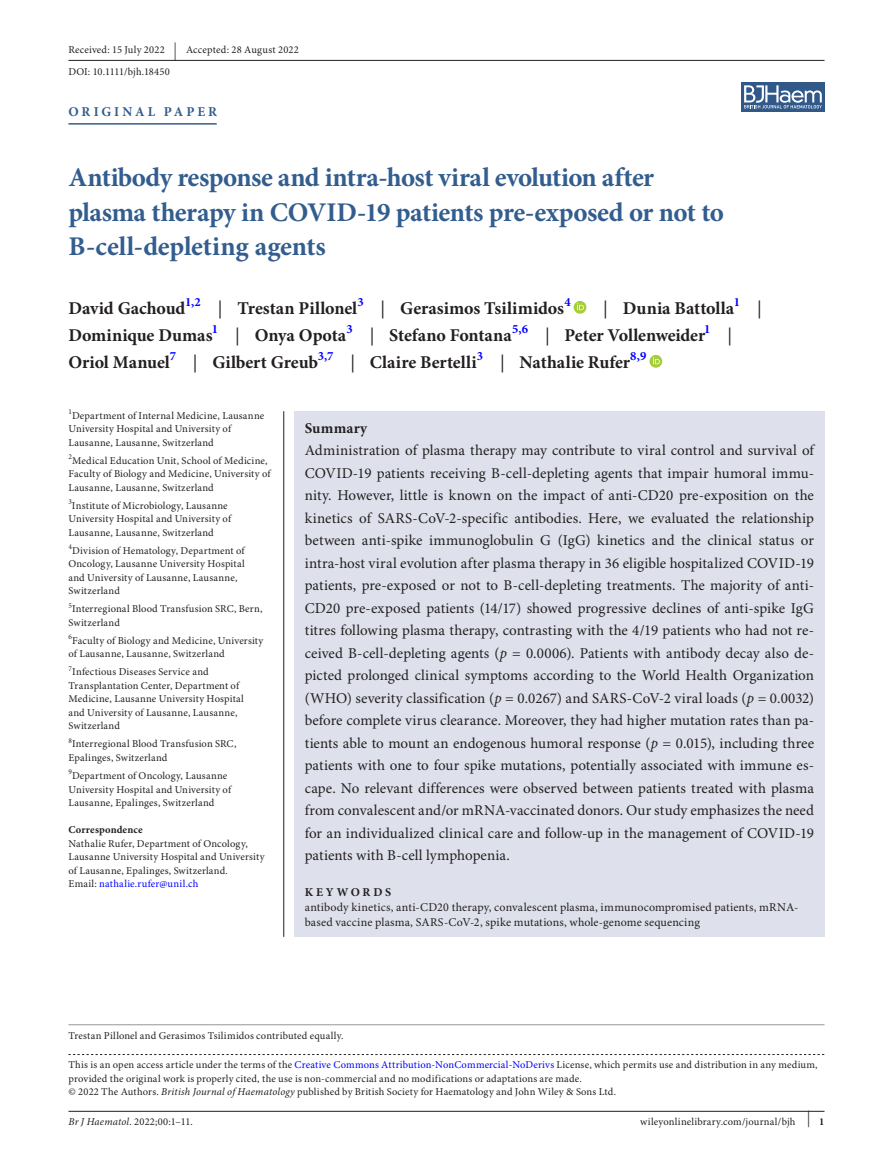
<style>
.page{position:relative;width:893px;height:1174px;background:#fff}
.page>*{position:absolute;margin:0;border:0;box-sizing:border-box;transform-origin:0 0}
.t1{font:700 27px/34.5px "Minion Pro";letter-spacing:-.015em;color:#325d8e}
.t2{font:700 18px "Minion Pro";letter-spacing:-.005em;color:#231f20}
.t3{font:18px "Minion Pro";color:#231f20}
.t4{font:15px/22.5px "Minion Pro";color:#231f20;text-align:justify}
.t5{font:700 15px "Minion Pro";letter-spacing:.015em;color:#231f20}
.t6{font:700 13.5px "Minion Pro";letter-spacing:.21em;color:#325d8e}
.t7{font:700 12.6px "Minion Pro";color:#00f}
.t8{font:12px/15px "Minion Pro";letter-spacing:.01em;color:#231f20}
.t9{font:700 12px "Minion Pro";letter-spacing:.225em;color:#231f20}
.t10{font:10.5px/13.5px "Minion Pro";letter-spacing:.015em;color:#231f20}
.t11{font:700 10.5px "Minion Pro";letter-spacing:.01em;color:#231f20}
.t12{font:7.35px "Minion Pro";color:#231f20}
.s1{font-size:18px}
.s2{font-weight:400}
.s3{color:#00f}
.s4{font-style:italic}
.s5{font-weight:700}
</style>
<div class="page">
<hr style="left:68px;top:1111px;width:756px;height:1px;background:#231f20">
<div style="left:741px;top:82px;width:83px;height:30px;background:#30598a"></div>
<svg style="left:744px;top:85px;width:78px;height:23px"></svg>
<hr style="left:68px;top:123px;width:149px;height:2px;background:#325d8e">
<svg style="left:574px;top:301px;width:12px;height:13px"></svg>
<svg style="left:577px;top:303px;width:7px;height:7px"></svg>
<svg style="left:649px;top:355px;width:13px;height:13px"></svg>
<svg style="left:653px;top:357px;width:7px;height:7px"></svg>
<hr style="left:68px;top:60px;width:756px;height:1px;background:#231f20">
<svg style="left:68px;top:1054px;width:756px;height:1px"></svg>
<hr style="left:68px;top:1024px;width:756px;height:1px;background:#939598">
<div style="left:294px;top:411px;width:530px;height:525px;background:#dee1eb"></div>
<hr style="left:283px;top:411px;width:1px;height:525px;background:#231f20">
<p class="t10" style="left:68px;top:39px;width:232px;line-height:21.9px">Received: 15 July 2022 <span class="s1">|</span> Accepted: 28 August 2022<br>DOI: 10.1111/bjh.18450</p>
<p class="t6" style="left:69px;top:103px;width:150px">ORIGINAL PAPER</p>
<h1 class="t1" style="left:68px;top:161px;width:657px">Antibody response and intra-host viral evolution after plasma therapy in COVID-19 patients pre-exposed or not to<br>B-cell-depleting agents</h1>
<h2 class="t2" style="left:68px;top:297px;width:118px">David Gachoud</h2>
<p class="t7" style="left:185px;top:294px;width:17px">1,2</p>
<h2 class="t2" style="left:218px;top:297px;width:141px"><span class="s2">|</span> Trestan Pillonel</h2>
<p class="t7" style="left:357px;top:294px;width:8px">3</p>
<h2 class="t2" style="left:381px;top:297px;width:185px"><span class="s2">|</span> Gerasimos Tsilimidos</h2>
<p class="t7" style="left:564px;top:294px;width:8px">4</p>
<h2 class="t2" style="left:603px;top:297px;width:132px"><span class="s2">|</span> Dunia Battolla</h2>
<p class="t7" style="left:734px;top:294px;width:8px">1</p>
<h2 class="t3" style="left:757px;top:297px;width:6px">|</h2>
<h2 class="t2" style="left:68px;top:324px;width:146px">Dominique Dumas</h2>
<p class="t7" style="left:212px;top:321px;width:8px">1</p>
<h2 class="t2" style="left:235px;top:324px;width:113px"><span class="s2">|</span> Onya Opota</h2>
<p class="t7" style="left:346px;top:321px;width:8px">3</p>
<h2 class="t2" style="left:370px;top:324px;width:144px"><span class="s2">|</span> Stefano Fontana</h2>
<p class="t7" style="left:512px;top:321px;width:18px">5,6</p>
<h2 class="t2" style="left:545px;top:324px;width:162px"><span class="s2">|</span> Peter Vollenweider</h2>
<p class="t7" style="left:704px;top:321px;width:8px">1</p>
<h2 class="t3" style="left:727px;top:324px;width:6px">|</h2>
<h2 class="t2" style="left:68px;top:351px;width:103px">Oriol Manuel</h2>
<p class="t7" style="left:170px;top:348px;width:8px">7</p>
<h2 class="t2" style="left:193px;top:351px;width:127px"><span class="s2">|</span> Gilbert Greub</h2>
<p class="t7" style="left:318px;top:348px;width:17px">3,7</p>
<h2 class="t2" style="left:350px;top:351px;width:128px"><span class="s2">|</span> Claire Bertelli</h2>
<p class="t7" style="left:477px;top:348px;width:8px">3</p>
<h2 class="t2" style="left:500px;top:351px;width:132px"><span class="s2">|</span> Nathalie Rufer</h2>
<p class="t7" style="left:630px;top:348px;width:18px">8,9</p>
<p class="t12" style="left:68px;top:407px;width:5px">1</p>
<p class="t10" style="left:68px;top:409px;width:197px;text-indent:4px">Department of Internal Medicine, Lausanne<br>University Hospital and University of<br>Lausanne, Lausanne, Switzerland</p>
<p class="t12" style="left:68px;top:452px;width:5px">2</p>
<p class="t10" style="left:68px;top:454px;width:204px;text-indent:4px">Medical Education Unit, School of Medicine,<br>Faculty of Biology and Medicine, University of<br>Lausanne, Lausanne, Switzerland</p>
<p class="t12" style="left:68px;top:497px;width:5px">3</p>
<p class="t10" style="left:68px;top:499px;width:164px;text-indent:4px">Institute of Microbiology, Lausanne<br>University Hospital and University of<br>Lausanne, Lausanne, Switzerland</p>
<p class="t12" style="left:68px;top:542px;width:5px">4</p>
<p class="t10" style="left:68px;top:544px;width:178px;text-indent:4px">Division of Hematology, Department of Oncology, Lausanne University Hospital and University of Lausanne, Lausanne, Switzerland</p>
<p class="t12" style="left:68px;top:601px;width:5px">5</p>
<p class="t10" style="left:68px;top:603px;width:195px;text-indent:4px">Interregional Blood Transfusion SRC, Bern,<br>Switzerland</p>
<p class="t12" style="left:68px;top:632px;width:5px">6</p>
<p class="t10" style="left:68px;top:634px;width:196px;text-indent:4px">Faculty of Biology and Medicine, University of Lausanne, Lausanne, Switzerland</p>
<p class="t12" style="left:68px;top:664px;width:5px">7</p>
<p class="t10" style="left:68px;top:666px;width:177px;text-indent:4px">Infectious Diseases Service and Transplantation Center, Department of Medicine, Lausanne University Hospital and University of Lausanne, Lausanne, Switzerland</p>
<p class="t12" style="left:68px;top:736px;width:5px">8</p>
<p class="t10" style="left:68px;top:738px;width:169px;text-indent:4px">Interregional Blood Transfusion SRC,<br>Epalinges, Switzerland</p>
<p class="t12" style="left:68px;top:767px;width:5px">9</p>
<p class="t10" style="left:68px;top:769px;width:164px;text-indent:4px">Department of Oncology, Lausanne<br>University Hospital and University of<br>Lausanne, Epalinges, Switzerland</p>
<p class="t11" style="left:68px;top:823px;width:76px">Correspondence</p>
<p class="t10" style="left:68px;top:837px;width:198px">Nathalie Rufer, Department of Oncology, Lausanne University Hospital and University of Lausanne, Epalinges, Switzerland.<br>Email: <span class="s3">nathalie.rufer@unil.ch</span></p>
<h3 class="t5" style="left:305px;top:419px;width:64px">Summary</h3>
<p class="t4" style="left:305px;top:440px;width:511px">Administration of plasma therapy may contribute to viral control and survival of COVID-19 patients receiving B-cell-depleting agents that impair humoral immu&shy;nity. However, little is known on the impact of anti-CD20 pre-exposition on the kinetics of SARS-CoV-2-specific antibodies. Here, we evaluated the relationship between anti-spike immunoglobulin G (IgG) kinetics and the clinical status or intra-host viral evolution after plasma therapy in 36 eligible hospitalized COVID-19 patients, pre-exposed or not to B-cell-depleting treatments. The majority of anti-CD20 pre-exposed patients (14/17) showed progressive declines of anti-spike IgG titres following plasma therapy, contrasting with the 4/19 patients who had not re&shy;ceived B-cell-depleting agents (<span class="s4">p</span> = 0.0006). Patients with antibody decay also de&shy;picted prolonged clinical symptoms according to the World Health Organization (WHO) severity classification (<span class="s4">p</span> = 0.0267) and SARS-CoV-2 viral loads (<span class="s4">p</span> = 0.0032) before complete virus clearance. Moreover, they had higher mutation rates than pa&shy;tients able to mount an endogenous humoral response (<span class="s4">p</span> = 0.015), including three patients with one to four spike mutations, potentially associated with immune es&shy;cape. No relevant differences were observed between patients treated with plasma from convalescent and/or mRNA-vaccinated donors. Our study emphasizes the need for an individualized clinical care and follow-up in the management of COVID-19 patients with B-cell lymphopenia.</p>
<p class="t9" style="left:305px;top:885px;width:88px">KEYWORDS</p>
<p class="t8" style="left:305px;top:900px;width:495px">antibody kinetics, anti-CD20 therapy, convalescent plasma, immunocompromised patients, mRNA&shy;based vaccine plasma, SARS-CoV-2, spike mutations, whole-genome sequencing</p>
<p class="t10" style="left:68px;top:1029px;width:277px">Trestan Pillonel and Gerasimos Tsilimidos contributed equally.</p>
<p class="t10" style="left:68px;top:1058px;width:751px">This is an open access article under the terms of the <span class="s3">Creative Commons Attribution-NonCommercial-NoDerivs</span> License, which permits use and distribution in any medium, provided the original work is properly cited, the use is non-commercial and no modifications or adaptations are made.<br>© 2022 The Authors. <span class="s4">British Journal of Haematology</span> published by British Society for Haematology and John Wiley &amp; Sons Ltd.</p>
<p class="t10" style="left:68px;top:1115px;width:126px"><span class="s4">Br J Haematol</span>. 2022;00:1–11.</p>
<p class="t10" style="left:640px;top:1115px;width:186px">wileyonlinelibrary.com/journal/bjh <sup>|</sup> <span class="s5">1</span></p>
</div>
